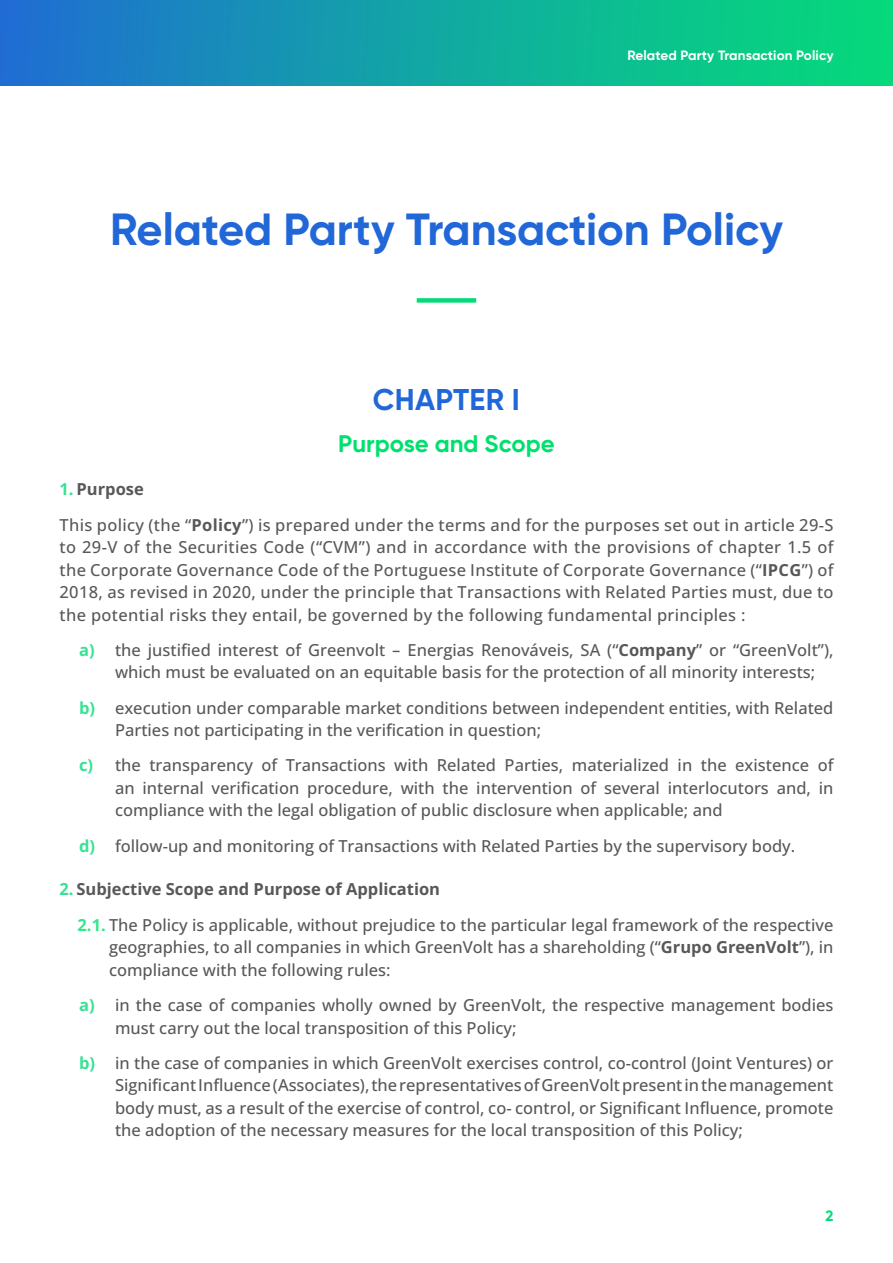
<style>
.page{position:relative;width:893px;height:1263px;background:#fff}
.page>*{position:absolute;margin:0;border:0;box-sizing:border-box;transform-origin:0 0}
.Titulo_Niv1{font:700 45px "Gilroy";color:#2167d8}
.Capitulo{font:700 30px "Gilroy";letter-spacing:.01em;color:#2167d8}
.Subcapitulo{font:700 24px "Gilroy";color:#00e06e}
.Texto{font:500 16.5px/22.5px "Open Sans";color:#57585a;text-align:justify}
.bullet_indent{font:500 16.5px/22.5px "Open Sans";color:#57585a;text-align:justify}
.t1{font:700 16.5px "Open Sans";color:#57585a}
.t2{font:700 15px "Gilroy";color:#05db79}
.t3{font:700 13.5px "Gilroy";letter-spacing:.01em;color:#fff}
.s1{color:#37e294}
.s2{font-weight:700}
.s3{font-weight:700;color:#37e294}
.s4{font-weight:700;color:#33e78b}
</style>
<div class="page">
<div style="left:0;top:0;width:893px;height:85px;background:linear-gradient(to right,#1f70d1,#04df76)"></div>
<div style="left:417px;top:298px;width:59px;height:5px;background:#05db79"></div>
<p class="t3" style="left:627px;top:46px;width:208px">Related Party Transaction Policy</p>
<p class="Titulo_Niv1" style="left:110px;top:201px;width:674px">Related Party Transaction Policy</p>
<p class="Capitulo" style="left:373px;top:381px;width:148px">CHAPTER I</p>
<p class="Subcapitulo" style="left:338px;top:428px;width:218px">Purpose and Scope</p>
<p class="t1" style="left:60px;top:478px;width:86px"><span class="s1">1.</span> Purpose</p>
<p class="Texto" style="left:60px;top:513px;width:775px">This policy (the “<span class="s2">Policy</span>”) is prepared under the terms and for the purposes set out in article 29-S to 29-V of the Securities Code (“CVM”) and in accordance with the provisions of chapter 1.5 of the Corporate Governance Code of the Portuguese Institute of Corporate Governance (“<span class="s2">IPCG</span>”) of 2018, as revised in 2020, under the principle that Transactions with Related Parties must, due to the potential risks they entail, be governed by the following fundamental principles :</p>
<p class="Texto" style="left:115px;top:638px;width:720px;text-indent:-36px"><span class="s3">a)</span> the justified interest of Greenvolt – Energias Renováveis, SA (“<span class="s2">Company</span>” or “GreenVolt”), which must be evaluated on an equitable basis for the protection of all minority interests;</p>
<p class="Texto" style="left:115px;top:696px;width:720px;text-indent:-36px"><span class="s3">b)</span> execution under comparable market conditions between independent entities, with Related<br>Parties not participating in the verification in question;</p>
<p class="Texto" style="left:115px;top:754px;width:720px;text-indent:-36px"><span class="s3">c)</span> the transparency of Transactions with Related Parties, materialized in the existence of an internal verification procedure, with the intervention of several interlocutors and, in compliance with the legal obligation of public disclosure when applicable; and</p>
<p class="Texto" style="left:79px;top:834px;width:718px"><span class="s3">d)</span> follow-up and monitoring of Transactions with Related Parties by the supervisory body.</p>
<p class="t1" style="left:60px;top:878px;width:382px"><span class="s1">2.</span> Subjective Scope and Purpose of Application</p>
<p class="bullet_indent" style="left:109px;top:913px;width:726px;text-indent:-31px"><span class="s4">2.1.</span> The Policy is applicable, without prejudice to the particular legal framework of the respective geographies, to all companies in which GreenVolt has a shareholding (“<span class="s2">Grupo GreenVolt</span>”), in compliance with the following rules:</p>
<p class="Texto" style="left:115px;top:993px;width:720px;text-indent:-36px"><span class="s3">a)</span> in the case of companies wholly owned by GreenVolt, the respective management bodies must carry out the local transposition of this Policy;</p>
<p class="Texto" style="left:115px;top:1051px;width:720px;text-indent:-36px"><span class="s3">b)</span> in the case of companies in which GreenVolt exercises control, co-control (Joint Ventures) or Significant Influence (Associates), the representatives of GreenVolt present in the management body must, as a result of the exercise of control, co- control, or Significant Influence, promote the adoption of the necessary measures for the local transposition of this Policy;</p>
<p class="t2" style="left:825px;top:1206px;width:9px">2</p>
</div>
